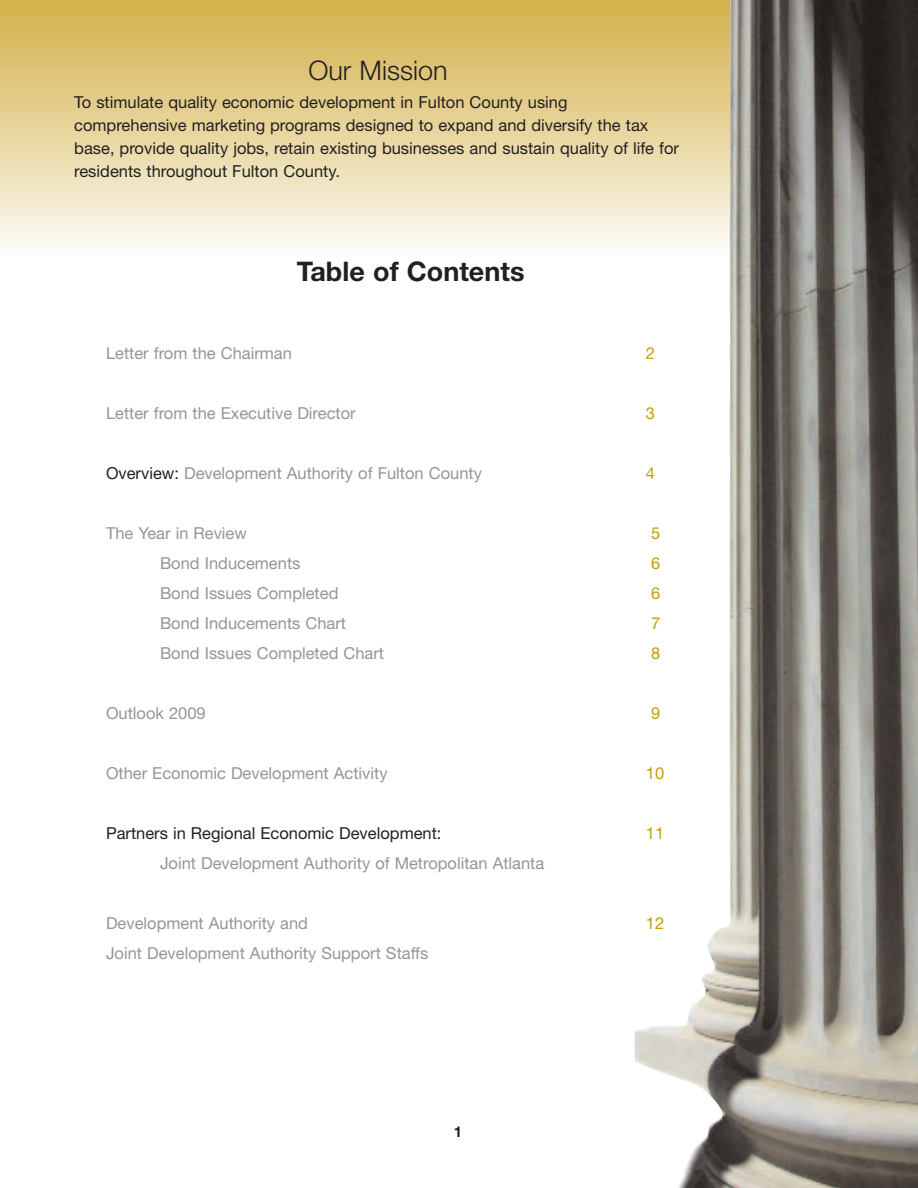
<style>
.page{position:relative;width:918px;height:1188px;background:#fff}
.page>*{position:absolute;margin:0;border:0;box-sizing:border-box;transform-origin:0 0}
.t1{font:700 27px "Helvetica Neue";color:#231f20}
.t2{font:300 27px "Helvetica Neue";color:#231f20}
.t3{font:16.5px "Helvetica Neue";color:#939598}
.t4{font:16.5px/23.1px "Helvetica Neue";color:#231f20}
.t5{font:16.5px "Helvetica Neue";color:#c39f06}
.t6{font:700 15px "Helvetica Neue";color:#231f20}
.s1{color:#231f20}
</style>
<div class="page">
<div style="left:0;top:0;width:741px;height:6px;background:#d3b34b"></div>
<div style="left:0;top:6px;width:741px;height:5px;background:#d4b44e"></div>
<div style="left:0;top:11px;width:741px;height:5px;background:#d5b552"></div>
<div style="left:0;top:16px;width:741px;height:6px;background:#d6b655"></div>
<div style="left:0;top:22px;width:741px;height:6px;background:#d7b758"></div>
<div style="left:0;top:24px;width:741px;height:5px;background:#d7b85c"></div>
<div style="left:0;top:29px;width:741px;height:6px;background:#d8ba5d"></div>
<div style="left:0;top:34px;width:741px;height:6px;background:#d9bb61"></div>
<div style="left:0;top:39px;width:741px;height:6px;background:#d9bc65"></div>
<div style="left:0;top:45px;width:741px;height:5px;background:#dabd69"></div>
<div style="left:0;top:50px;width:741px;height:6px;background:#dbbf6c"></div>
<div style="left:0;top:56px;width:741px;height:6px;background:#dcc070"></div>
<div style="left:0;top:62px;width:741px;height:5px;background:#ddc172"></div>
<div style="left:0;top:67px;width:741px;height:5px;background:#ddc376"></div>
<div style="left:0;top:72px;width:741px;height:6px;background:#dec479"></div>
<div style="left:0;top:77px;width:741px;height:6px;background:#e0c77d"></div>
<div style="left:0;top:82px;width:741px;height:6px;background:#e1c780"></div>
<div style="left:0;top:88px;width:741px;height:5px;background:#e1c982"></div>
<div style="left:0;top:93px;width:741px;height:6px;background:#e2cb86"></div>
<div style="left:0;top:98px;width:741px;height:6px;background:#e3cc8a"></div>
<div style="left:0;top:103px;width:741px;height:6px;background:#e4cd8c"></div>
<div style="left:0;top:109px;width:741px;height:5px;background:#e5cf91"></div>
<div style="left:0;top:114px;width:741px;height:5px;background:#e6d194"></div>
<div style="left:0;top:119px;width:741px;height:6px;background:#e7d297"></div>
<div style="left:0;top:124px;width:741px;height:6px;background:#e8d49b"></div>
<div style="left:0;top:129px;width:741px;height:6px;background:#e9d59e"></div>
<div style="left:0;top:135px;width:741px;height:5px;background:#ead6a1"></div>
<div style="left:0;top:138px;width:741px;height:6px;background:#ead8a5"></div>
<div style="left:0;top:144px;width:741px;height:5px;background:#eadaa8"></div>
<div style="left:0;top:149px;width:741px;height:6px;background:#ebdbab"></div>
<div style="left:0;top:153px;width:741px;height:6px;background:#ecddaf"></div>
<div style="left:0;top:158px;width:741px;height:6px;background:#eddfb3"></div>
<div style="left:0;top:163px;width:741px;height:6px;background:#ede1b7"></div>
<div style="left:0;top:168px;width:741px;height:6px;background:#eee2ba"></div>
<div style="left:0;top:174px;width:741px;height:5px;background:#efe3be"></div>
<div style="left:0;top:179px;width:741px;height:6px;background:#efe5c1"></div>
<div style="left:0;top:184px;width:741px;height:6px;background:#f2e6c5"></div>
<div style="left:0;top:189px;width:741px;height:6px;background:#f2e8c9"></div>
<div style="left:0;top:195px;width:741px;height:5px;background:#f3eacc"></div>
<div style="left:0;top:200px;width:741px;height:5px;background:#f4ecd0"></div>
<div style="left:0;top:205px;width:741px;height:6px;background:#f5edd4"></div>
<div style="left:0;top:209px;width:741px;height:6px;background:#f6efd8"></div>
<div style="left:0;top:214px;width:741px;height:6px;background:#f7f0dc"></div>
<div style="left:0;top:218px;width:741px;height:6px;background:#f8f2e0"></div>
<div style="left:0;top:223px;width:741px;height:6px;background:#f9f4e4"></div>
<div style="left:0;top:228px;width:741px;height:6px;background:#faf5e8"></div>
<div style="left:0;top:234px;width:741px;height:5px;background:#fbf7ed"></div>
<div style="left:0;top:239px;width:741px;height:6px;background:#fcf9f1"></div>
<div style="left:0;top:244px;width:741px;height:6px;background:#fcfbf5"></div>
<div style="left:0;top:248px;width:741px;height:6px;background:#fdfcf9"></div>
<hr style="left:0;top:253px;width:741px;height:3px;background:#fffefe">
<img style="left:634px;top:0;width:284px;height:1188px">
<h1 class="t2" style="left:308px;top:54px;width:141px">Our Mission</h1>
<p class="t4" style="left:74px;top:90px;width:606px">To stimulate quality economic development in Fulton County using comprehensive marketing programs designed to expand and diversify the tax base, provide quality jobs, retain existing businesses and sustain quality of life for residents throughout Fulton County.</p>
<h1 class="t1" style="left:297px;top:255px;width:229px">Table of Contents</h1>
<p class="t3" style="left:106px;top:343px;width:188px">Letter from the Chairman</p>
<p class="t5" style="left:646px;top:343px;width:11px">2</p>
<p class="t3" style="left:106px;top:403px;width:251px">Letter from the Executive Director</p>
<p class="t5" style="left:646px;top:403px;width:11px">3</p>
<p class="t3" style="left:106px;top:463px;width:378px"><span class="s1">Overview:</span> Development Authority of Fulton County</p>
<p class="t5" style="left:646px;top:463px;width:11px">4</p>
<p class="t3" style="left:106px;top:523px;width:143px">The Year in Review</p>
<p class="t5" style="left:651px;top:523px;width:11px">5</p>
<p class="t3" style="left:160px;top:553px;width:142px">Bond Inducements</p>
<p class="t5" style="left:651px;top:553px;width:11px">6</p>
<p class="t3" style="left:160px;top:583px;width:180px">Bond Issues Completed</p>
<p class="t5" style="left:651px;top:583px;width:11px">6</p>
<p class="t3" style="left:160px;top:613px;width:188px">Bond Inducements Chart</p>
<p class="t5" style="left:651px;top:613px;width:11px">7</p>
<p class="t3" style="left:160px;top:643px;width:226px">Bond Issues Completed Chart</p>
<p class="t5" style="left:651px;top:643px;width:11px">8</p>
<p class="t3" style="left:106px;top:703px;width:101px">Outlook 2009</p>
<p class="t5" style="left:651px;top:703px;width:11px">9</p>
<p class="t3" style="left:106px;top:763px;width:283px">Other Economic Development Activity</p>
<p class="t5" style="left:646px;top:763px;width:20px">10</p>
<p class="t4" style="left:106px;top:821px;width:337px">Partners in Regional Economic Development:</p>
<p class="t5" style="left:646px;top:823px;width:20px">11</p>
<p class="t3" style="left:160px;top:853px;width:386px">Joint Development Authority of Metropolitan Atlanta</p>
<p class="t3" style="left:106px;top:913px;width:204px">Development Authority and</p>
<p class="t5" style="left:646px;top:913px;width:20px">12</p>
<p class="t3" style="left:106px;top:943px;width:324px">Joint Development Authority Support Staffs</p>
<p class="t6" style="left:454px;top:1122px;width:10px">1</p>
</div>
